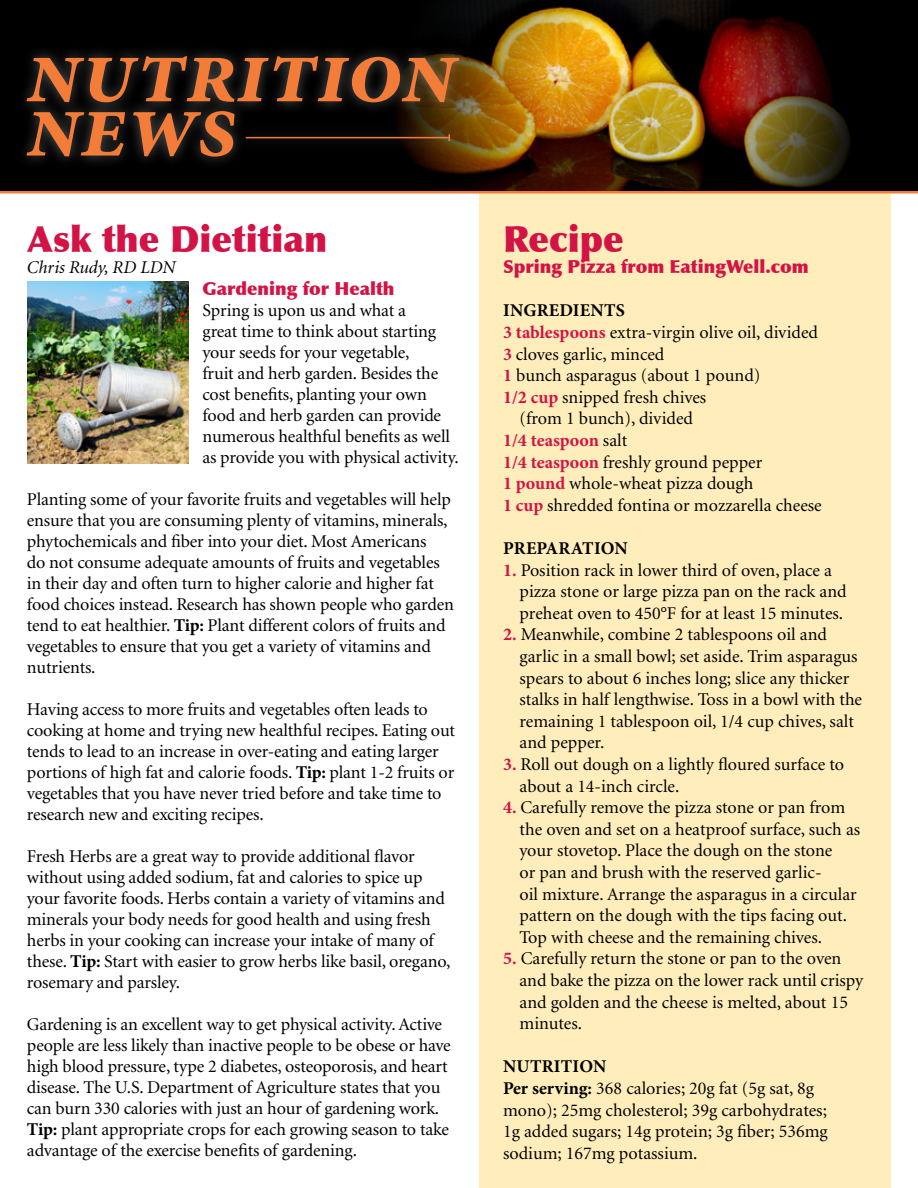
<style>
.page{position:relative;width:918px;height:1188px;background:#fff}
.page>*{position:absolute;margin:0;border:0;box-sizing:border-box;transform-origin:0 0}
.t1{font:italic 700 91.2px "Minion Pro";color:#f37d38}
.t2{font:900 36px "Optima";color:#d31245}
.t3{font:18px/21px "Minion";letter-spacing:-.01em;color:#000}
.t4{font:900 18px "Optima";color:#d31245}
.t5{font:700 18px "Minion Pro";letter-spacing:.01em;color:#000}
.t6{font:italic 18px "Minion";color:#000}
.t7{font:700 18px "Minion Pro";color:#d31245}
.s1{font-family:"Minion Pro";font-weight:700}
.s2{font-family:"Minion Pro";font-weight:700;color:#d31245}
.s3{font-family:"Minion";font-weight:400;color:#000}
</style>
<div class="page">
<div style="left:480px;top:189px;width:411px;height:999px;background:#feb"></div>
<img style="left:27px;top:282px;width:162px;height:181px">
<svg style="left:0;top:190px;width:918px;height:4px;background:#b96d3e"></svg>
<div style="left:0;top:0;width:918px;height:190px;background:#000"></div>
<img style="left:429px;top:0;width:421px;height:190px">
<div style="left:15px;top:45px;width:455px;height:124px;background:#fff;opacity:.35"></div>
<hr style="left:246px;top:137px;width:203px;height:1px;background:#f37d38">
<svg style="left:448px;top:134px;width:2px;height:7px"></svg>
<h1 class="t1" style="left:27px;top:7px;width:430px">nutrition</h1>
<h1 class="t1" style="left:27px;top:61px;width:212px">news</h1>
<h2 class="t2" style="left:27px;top:217px;width:302px">Ask the Dietitian</h2>
<p class="t6" style="left:27px;top:259px;width:150px">Chris Rudy, RD LDN</p>
<p class="t4" style="left:202px;top:278px;width:193px">Gardening for Health</p>
<p class="t3" style="left:202px;top:300px;width:258px">Spring is upon us and what a<br>great time to think about starting your seeds for your vegetable,<br>fruit and herb garden. Besides the cost benefits, planting your own food and herb garden can provide numerous healthful benefits as well as provide you with physical activity.</p>
<p class="t3" style="left:27px;top:489px;width:428px">Planting some of your favorite fruits and vegetables will help ensure that you are consuming plenty of vitamins, minerals, phytochemicals and fiber into your diet. Most Americans<br>do not consume adequate amounts of fruits and vegetables in their day and often turn to higher calorie and higher fat food choices instead. Research has shown people who garden tend to eat healthier. <span class="s1">Tip:</span> Plant different colors of fruits and vegetables to ensure that you get a variety of vitamins and nutrients.</p>
<p class="t3" style="left:27px;top:699px;width:430px">Having access to more fruits and vegetables often leads to cooking at home and trying new healthful recipes. Eating out tends to lead to an increase in over-eating and eating larger portions of high fat and calorie foods. <span class="s1">Tip:</span> plant 1-2 fruits or vegetables that you have never tried before and take time to research new and exciting recipes.</p>
<p class="t3" style="left:27px;top:846px;width:425px">Fresh Herbs are a great way to provide additional flavor without using added sodium, fat and calories to spice up your favorite foods. Herbs contain a variety of vitamins and minerals your body needs for good health and using fresh herbs in your cooking can increase your intake of many of these. <span class="s1">Tip:</span> Start with easier to grow herbs like basil, oregano, rosemary and parsley.</p>
<p class="t3" style="left:27px;top:1014px;width:425px">Gardening is an excellent way to get physical activity. Active people are less likely than inactive people to be obese or have high blood pressure, type 2 diabetes, osteoporosis, and heart disease. The U.S. Department of Agriculture states that you can burn 330 calories with just an hour of gardening work.<br><span class="s1">Tip:</span> plant appropriate crops for each growing season to take advantage of the exercise benefits of gardening.</p>
<h2 class="t2" style="left:503px;top:217px;width:122px">Recipe</h2>
<p class="t4" style="left:503px;top:256px;width:307px">Spring Pizza from EatingWell.com</p>
<p class="t5" style="left:503px;top:298px;width:46px">Ingredients</p>
<p class="t3" style="left:503px;top:323px;width:317px"><span class="s2">3 tablespoons</span> extra-virgin olive oil, divided</p>
<p class="t3" style="left:503px;top:344px;width:163px"><span class="s2">3</span> cloves garlic, minced</p>
<p class="t3" style="left:503px;top:366px;width:259px"><span class="s2">1</span> bunch asparagus (about 1 pound)</p>
<p class="t3" style="left:503px;top:387px;width:205px"><span class="s2">1/2 cup</span> snipped fresh chives</p>
<p class="t3" style="left:520px;top:409px;width:175px">(from 1 bunch), divided</p>
<p class="t7" style="left:503px;top:428px;width:126px">1/4 teaspoon <span class="s3">salt</span></p>
<p class="t3" style="left:503px;top:452px;width:320px;line-height:21.6px"><span class="s2">1/4 teaspoon</span> freshly ground pepper<br><span class="s2">1 pound</span> whole-wheat pizza dough<br><span class="s2">1 cup</span> shredded fontina or mozzarella cheese</p>
<p class="t5" style="left:503px;top:536px;width:24px">Preparation</p>
<p class="t3" style="left:520px;top:560px;width:329px;line-height:21.6px;text-indent:-17px"><span class="s2">1.</span> Position rack in lower third of oven, place a pizza stone or large pizza pan on the rack and preheat oven to 450°F for at least 15 minutes.</p>
<p class="t3" style="left:520px;top:625px;width:344px;line-height:21.6px;text-indent:-17px"><span class="s2">2.</span> Meanwhile, combine 2 tablespoons oil and garlic in a small bowl; set aside. Trim asparagus spears to about 6 inches long; slice any thicker stalks in half lengthwise. Toss in a bowl with the remaining 1 tablespoon oil, 1/4 cup chives, salt and pepper.</p>
<p class="t3" style="left:520px;top:754px;width:326px;line-height:21.6px;text-indent:-17px"><span class="s2">3.</span> Roll out dough on a lightly floured surface to about a 14-inch circle.</p>
<p class="t3" style="left:520px;top:797px;width:342px;line-height:21.6px;text-indent:-17px"><span class="s2">4.</span> Carefully remove the pizza stone or pan from the oven and set on a heatproof surface, such as your stovetop. Place the dough on the stone<br>or pan and brush with the reserved garlic-<br>oil mixture. Arrange the asparagus in a circular pattern on the dough with the tips facing out.<br>Top with cheese and the remaining chives.</p>
<p class="t3" style="left:520px;top:949px;width:345px;line-height:21.6px;text-indent:-17px"><span class="s2">5.</span> Carefully return the stone or pan to the oven and bake the pizza on the lower rack until crispy and golden and the cheese is melted, about 15 minutes.</p>
<p class="t5" style="left:503px;top:1054px;width:26px">Nutrition</p>
<p class="t3" style="left:503px;top:1078px;width:326px;line-height:21.6px"><span class="s1">Per serving:</span> 368 calories; 20g fat (5g sat, 8g mono); 25mg cholesterol; 39g carbohydrates; 1g added sugars; 14g protein; 3g fiber; 536mg sodium; 167mg potassium.</p>
</div>
